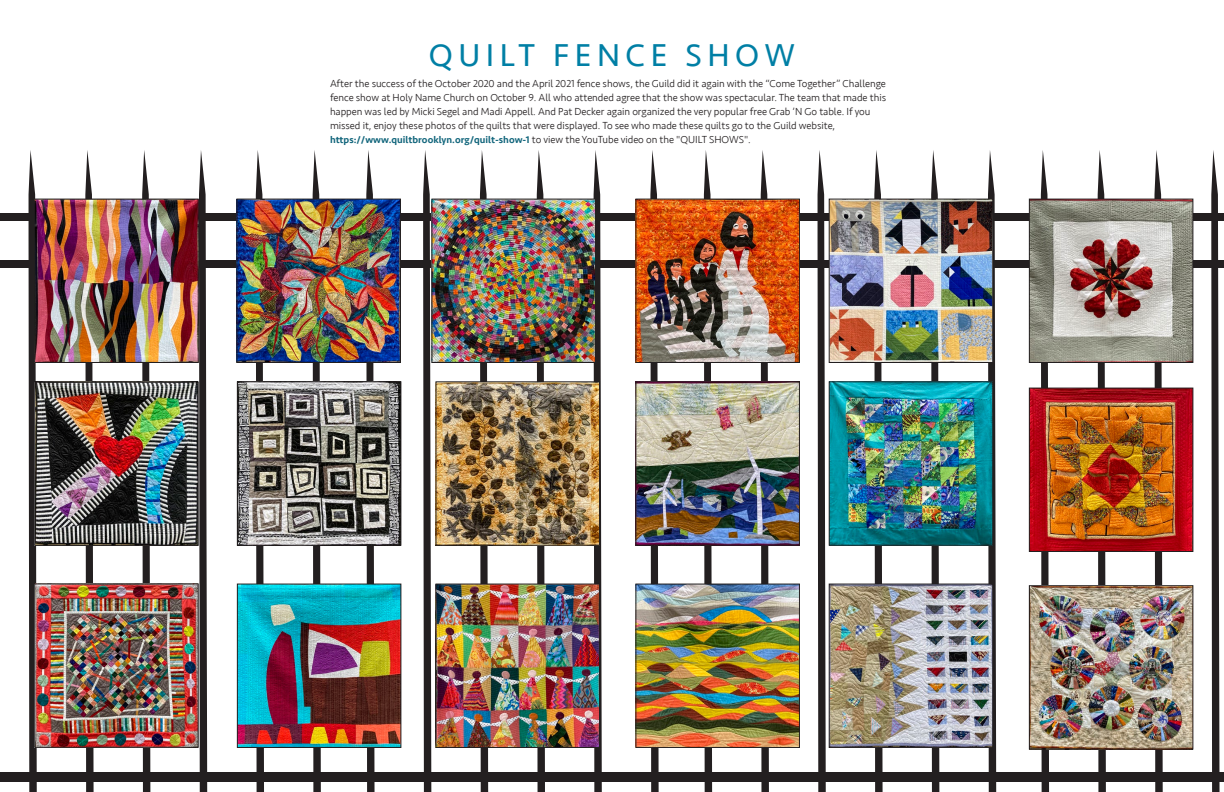
<style>
.page{position:relative;width:1224px;height:792px;background:#fff}
.page>*{position:absolute;margin:0;border:0;box-sizing:border-box;transform-origin:0 0}
.Byline{font:32.5px "Seravek";letter-spacing:.17em;color:#007fa5}
.ColumnText___space_a{font:300 10.5px/14px "Seravek";letter-spacing:-.005em;color:#231f20}
.ColumnText___space_a-2{font:500 10px "Seravek";color:#14677d}
.s1{font-weight:300;font-size:10.5px;color:#231f20}
</style>
<div class="page">
<svg style="left:29px;top:150px;width:8px;height:642px;background:#403939"></svg>
<svg style="left:85px;top:150px;width:9px;height:642px"></svg>
<svg style="left:142px;top:150px;width:8px;height:642px"></svg>
<svg style="left:199px;top:150px;width:8px;height:642px;background:#444041"></svg>
<svg style="left:256px;top:150px;width:8px;height:642px"></svg>
<svg style="left:313px;top:150px;width:8px;height:642px"></svg>
<div style="left:0;top:213px;width:334px;height:8px;background:#231f20"></div>
<div style="left:0;top:260px;width:334px;height:8px;background:#231f20"></div>
<div style="left:0;top:772px;width:334px;height:10px;background:#231f20"></div>
<svg style="left:366px;top:150px;width:9px;height:642px"></svg>
<svg style="left:423px;top:150px;width:8px;height:642px;background:#444142"></svg>
<svg style="left:480px;top:150px;width:8px;height:642px"></svg>
<svg style="left:537px;top:150px;width:8px;height:642px"></svg>
<svg style="left:594px;top:150px;width:8px;height:642px"></svg>
<svg style="left:650px;top:150px;width:9px;height:642px"></svg>
<div style="left:333px;top:213px;width:339px;height:8px;background:#231f20"></div>
<div style="left:333px;top:260px;width:339px;height:8px;background:#231f20"></div>
<div style="left:333px;top:772px;width:339px;height:10px;background:#231f20"></div>
<svg style="left:704px;top:150px;width:8px;height:642px"></svg>
<svg style="left:761px;top:150px;width:8px;height:642px"></svg>
<svg style="left:818px;top:150px;width:8px;height:642px;background:#484445"></svg>
<svg style="left:874px;top:150px;width:9px;height:642px"></svg>
<svg style="left:931px;top:150px;width:8px;height:642px"></svg>
<svg style="left:988px;top:150px;width:8px;height:642px;background:#565353"></svg>
<div style="left:671px;top:213px;width:339px;height:8px;background:#231f20"></div>
<div style="left:671px;top:260px;width:339px;height:8px;background:#231f20"></div>
<div style="left:671px;top:772px;width:339px;height:10px;background:#231f20"></div>
<svg style="left:1041px;top:150px;width:8px;height:642px"></svg>
<svg style="left:1098px;top:150px;width:8px;height:642px"></svg>
<svg style="left:1154px;top:150px;width:9px;height:642px"></svg>
<svg style="left:1211px;top:150px;width:9px;height:642px;background:#585556"></svg>
<div style="left:1008px;top:213px;width:216px;height:8px;background:#231f20"></div>
<div style="left:1008px;top:260px;width:216px;height:8px;background:#231f20"></div>
<div style="left:1008px;top:772px;width:216px;height:10px;background:#231f20"></div>
<img style="left:37px;top:201px;width:159px;height:160px">
<div style="left:35px;top:199px;width:163px;height:164px;border:1px solid #231f20"></div>
<img style="left:37px;top:384px;width:159px;height:159px">
<div style="left:35px;top:382px;width:163px;height:163px;border:1px solid #231f20"></div>
<img style="left:37px;top:586px;width:159px;height:159px">
<img style="left:239px;top:201px;width:160px;height:160px">
<div style="left:237px;top:199px;width:164px;height:164px;border:1px solid #231f20"></div>
<img style="left:239px;top:384px;width:160px;height:159px">
<div style="left:237px;top:382px;width:164px;height:163px;border:1px solid #231f20"></div>
<img style="left:239px;top:586px;width:160px;height:160px">
<div style="left:237px;top:584px;width:164px;height:164px;border:1px solid #231f20"></div>
<img style="left:434px;top:201px;width:160px;height:160px">
<div style="left:432px;top:199px;width:164px;height:164px;border:1px solid #231f20"></div>
<img style="left:438px;top:384px;width:160px;height:159px">
<div style="left:436px;top:382px;width:164px;height:163px;border:1px solid #231f20"></div>
<img style="left:438px;top:586px;width:160px;height:160px">
<div style="left:436px;top:584px;width:164px;height:164px;border:1px solid #231f20"></div>
<img style="left:638px;top:201px;width:160px;height:160px">
<div style="left:636px;top:199px;width:164px;height:164px;border:1px solid #231f20"></div>
<img style="left:638px;top:384px;width:160px;height:159px">
<div style="left:636px;top:382px;width:164px;height:163px;border:1px solid #231f20"></div>
<img style="left:638px;top:586px;width:160px;height:160px">
<div style="left:636px;top:584px;width:164px;height:164px;border:1px solid #231f20"></div>
<img style="left:831px;top:201px;width:160px;height:160px">
<div style="left:829px;top:199px;width:164px;height:164px;border:1px solid #231f20"></div>
<img style="left:831px;top:384px;width:160px;height:159px">
<div style="left:829px;top:382px;width:164px;height:163px;border:1px solid #231f20"></div>
<img style="left:831px;top:586px;width:160px;height:160px">
<div style="left:829px;top:584px;width:164px;height:164px;border:1px solid #231f20"></div>
<img style="left:1031px;top:201px;width:160px;height:160px">
<div style="left:1029px;top:199px;width:164px;height:164px;border:1px solid #231f20"></div>
<img style="left:1031px;top:390px;width:160px;height:160px">
<div style="left:1029px;top:388px;width:164px;height:164px;border:1px solid #231f20"></div>
<img style="left:1031px;top:588px;width:160px;height:159px">
<div style="left:1029px;top:586px;width:164px;height:163px;border:1px solid #231f20"></div>
<p class="Byline" style="left:429px;top:30px;width:368px">QUILT FENCE SHOW</p>
<p class="ColumnText___space_a" style="left:330px;top:77px;width:558px">After the success of the October 2020 and the April 2021 fence shows, the Guild did it again with the “Come Together” Challenge fence show at Holy Name Church on October 9. All who attended agree that the show was spectacular. The team that made this happen was led by Micki Segel and Madi Appell. And Pat Decker again organized the very popular free Grab ’N Go table. If you missed it, enjoy these photos of the quilts that were displayed. To see who made these quilts go to the Guild website,</p>
<p class="ColumnText___space_a-2" style="left:330px;top:134px;width:422px">https://www.quiltbrooklyn.org/quilt-show-1 <span class="s1">to view the YouTube video on the "QUILT SHOWS".</span></p>
</div>
